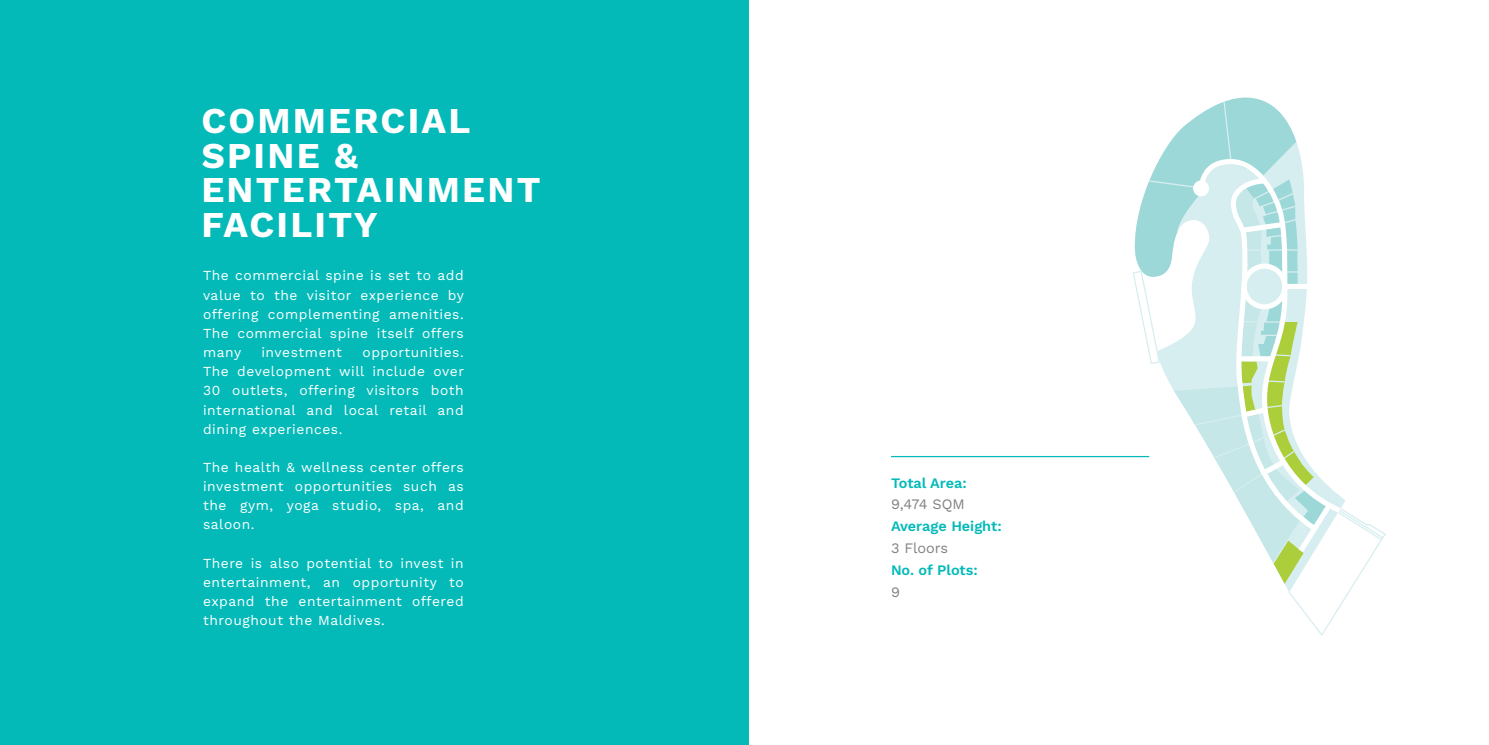
<style>
.page{position:relative;width:1489px;height:745px;background:#fff}
.page>*{position:absolute;margin:0;border:0;box-sizing:border-box;transform-origin:0 0}
.t1{font:700 36.38px/34.5px "Work Sans";letter-spacing:.06em;color:#fff}
.t2{font:600 14.5px "Work Sans";color:#04bab9}
.t3{font:14.5px "Work Sans";color:#808181}
.t4{font:13.75px/19.1px "Work Sans";letter-spacing:.04em;color:#fff;text-align:justify}
</style>
<div class="page">
<div style="left:0;top:0;width:748px;height:744px;background:#04bab9"></div>
<hr style="left:891px;top:455px;width:258px;height:2px;background:#04bab9">
<svg style="left:1131px;top:98px;width:255px;height:538px"></svg>
<h1 class="t1" style="left:201px;top:103px;width:340px">COMMERCIAL<br>SPINE &amp;<br>ENTERTAINMENT<br>FACILITY</h1>
<p class="t4" style="left:203px;top:265px;width:262px">The commercial spine is set to add value to the visitor experience by offering complementing amenities.<br>The commercial spine itself offers many</p>
<p class="t4" style="left:203px;top:343px;width:262px;text-indent:159px">opportunities.<br>The development will include over 30 outlets, offering visitors both international and local retail and dining experiences.</p>
<p class="t4" style="left:203px;top:457px;width:262px">The health &amp; wellness center offers investment opportunities such as the gym, yoga studio, spa, and saloon.</p>
<p class="t4" style="left:203px;top:554px;width:262px">There is also potential to invest in entertainment, an opportunity to expand the entertainment offered throughout the Maldives.</p>
<p class="t4" style="left:261px;top:343px;width:82px">investment</p>
<p class="t2" style="left:891px;top:476px;width:77px">Total Area:</p>
<p class="t3" style="left:891px;top:493px;width:75px">9,474 SQM</p>
<p class="t2" style="left:891px;top:520px;width:112px">Average Height:</p>
<p class="t3" style="left:891px;top:542px;width:59px">3 Floors</p>
<p class="t2" style="left:891px;top:564px;width:88px">No. of Plots:</p>
<p class="t3" style="left:891px;top:586px;width:10px">9</p>
</div>
